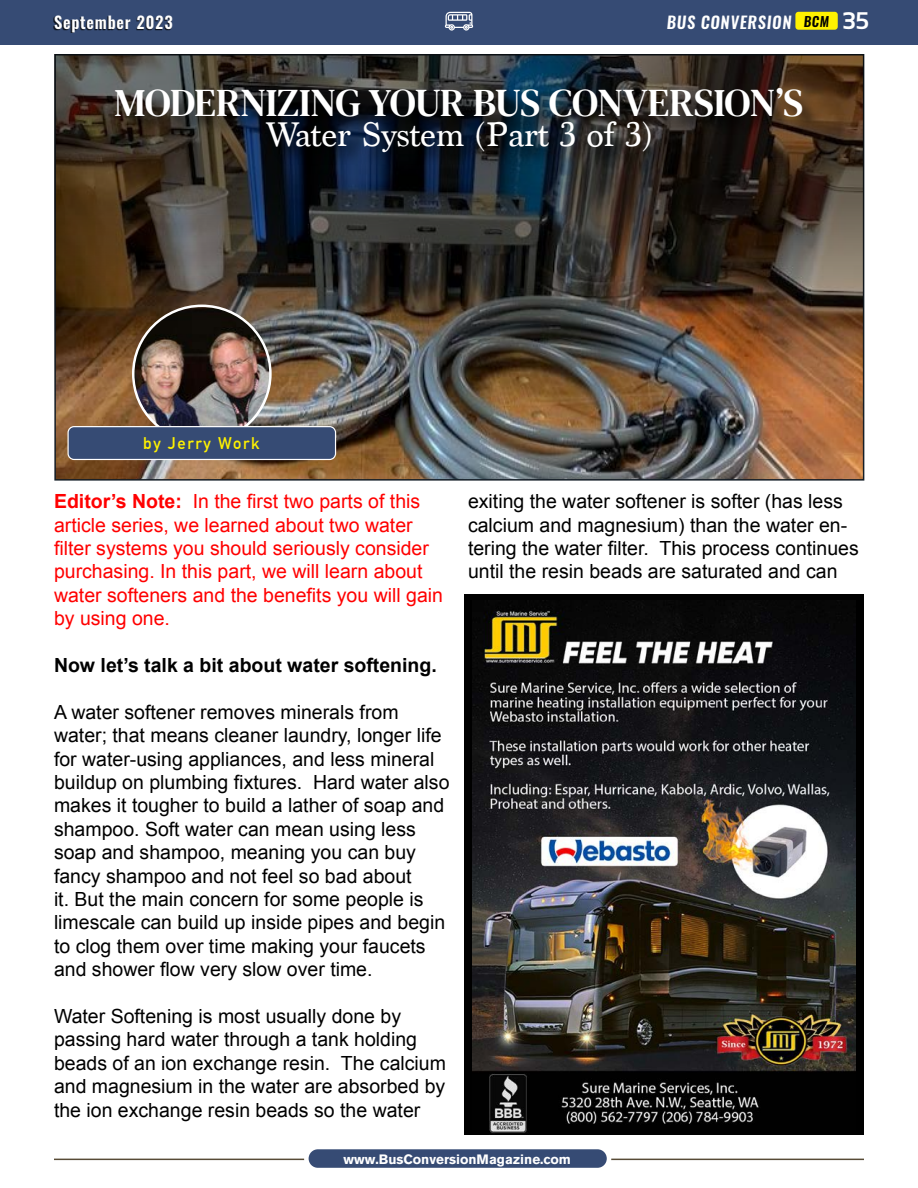
<style>
.page{position:relative;width:918px;height:1188px;background:#fff}
.page>*{position:absolute;margin:0;border:0;box-sizing:border-box;transform-origin:0 0}
.t1{font:39px "DM Serif Text";letter-spacing:-.015em;color:#fff}
.t2{font:36px "Marion";color:#fff}
.t3{font:19.5px/23.4px "Arial";color:#000}
.t4{font:19.5px/23.4px "Arial";color:#f00}
.t5{font:700 19.5px "Arial";color:#000}
.t6{font:italic 600 16.5px "Oswald";letter-spacing:.05em;color:#fff}
.t7{font:600 16.5px "Oswald";letter-spacing:.05em;color:#fff}
.t8{font:700 16.5px "DIN Alternate";letter-spacing:.1em;color:#fff200}
.t9{font:700 13.5px "Akzidenz Grotesk BE";color:#fff}
.s1{font-size:13.5px;color:#000}
.s2{font-family:"Sansation";font-weight:700;font-style:normal;font-size:24px}
.s3{font-weight:700}
</style>
<div class="page">
<div style="left:0;top:0;width:918px;height:45px;background:#364b74"></div>
<div style="left:53px;top:16px;width:119px;height:17px;background:#000;opacity:.75"></div>
<hr style="left:54px;top:1159px;width:810px;height:1px;background:#584b36">
<div style="left:795px;top:12px;width:43px;height:18px;background:#fff200;border-radius:3px"></div>
<svg style="left:445px;top:12px;width:28px;height:19px"></svg>
<div style="left:306px;top:1147px;width:303px;height:23px;background:#364b74;border-radius:12px"></div>
<div style="left:304px;top:1145px;width:307px;height:27px;border:4px solid #fff;border-radius:12px"></div>
<img style="left:54px;top:54px;width:810px;height:427px">
<div style="left:116px;top:88px;width:705px;height:83px;background:#000;opacity:.75"></div>
<img style="left:133px;top:306px;width:137px;height:120px">
<div style="left:68px;top:427px;width:268px;height:32px;background:#364b74;border-radius:6px"></div>
<div style="left:67px;top:426px;width:269px;height:34px;border:1px solid #fff;border-radius:6px"></div>
<div style="left:464px;top:594px;width:400px;height:540px;background:#000"></div>
<img style="left:473px;top:601px;width:383px;height:532px">
<p class="t7" style="left:54px;top:11px;width:120px">September 2023</p>
<p class="t6" style="left:667px;top:10px;width:204px">BUS CONVERSION <span class="s1">BCM</span> <span class="s2">35</span></p>
<h1 class="t1" style="left:114px;top:80px;width:691px">MODERNIZING YOUR BUS CONVERSION’S</h1>
<h2 class="t2" style="left:266px;top:113px;width:387px">Water System (Part 3 of 3)</h2>
<p class="t8" style="left:143px;top:431px;width:118px">by Jerry Work</p>
<p class="t4" style="left:54px;top:490px;width:391px"><span class="s3">Editor’s Note:</span> In the first two parts of this article series, we learned about two water filter systems you should seriously consider purchasing. In this part, we will learn about water softeners and the benefits you will gain by using one.</p>
<p class="t5" style="left:54px;top:652px;width:384px">Now let’s talk a bit about water softening.</p>
<p class="t3" style="left:54px;top:701px;width:397px">A water softener removes minerals from water; that means cleaner laundry, longer life for water-using appliances, and less mineral buildup on plumbing fixtures. Hard water also makes it tougher to build a lather of soap and shampoo. Soft water can mean using less soap and shampoo, meaning you can buy fancy shampoo and not feel so bad about<br>it. But the main concern for some people is limescale can build up inside pipes and begin to clog them over time making your faucets and shower flow very slow over time.</p>
<p class="t3" style="left:54px;top:1005px;width:394px">Water Softening is most usually done by passing hard water through a tank holding beads of an ion exchange resin. The calcium and magnesium in the water are absorbed by the ion exchange resin beads so the water</p>
<p class="t3" style="left:468px;top:490px;width:392px">exiting the water softener is softer (has less calcium and magnesium) than the water en&shy;tering the water filter. This process continues until the resin beads are saturated and can</p>
<p class="t9" style="left:343px;top:1151px;width:229px">www.BusConversionMagazine.com</p>
</div>
